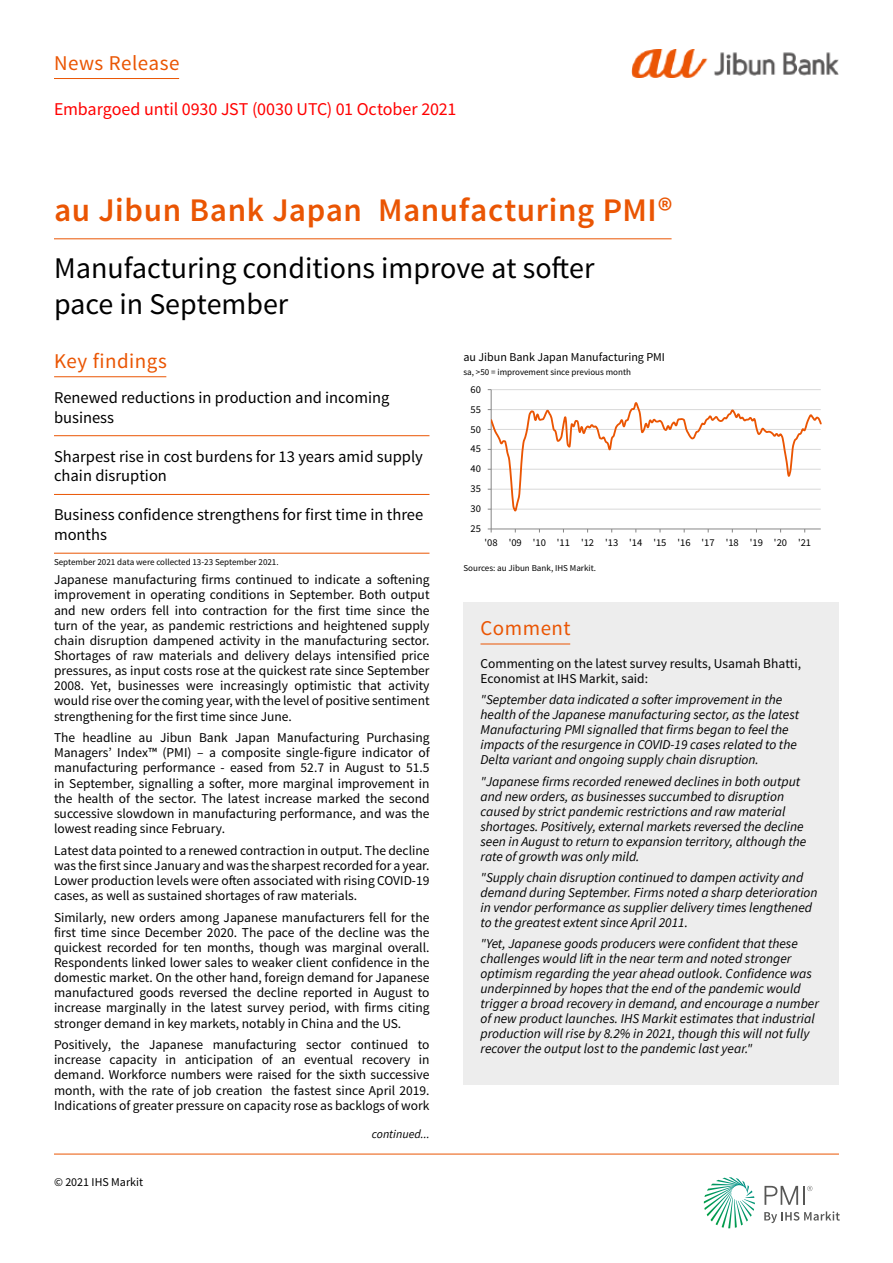
<style>
.page{position:relative;width:893px;height:1263px;background:#fff}
.page>*{position:absolute;margin:0;border:0;box-sizing:border-box;transform-origin:0 0}
.t1{font:600 33px "Source Sans Pro";letter-spacing:.02em;color:#ea5503}
.t2{font:30px/36px "Source Sans Pro";color:#000}
.t3{font:21px "Source Sans Pro";letter-spacing:.025em;color:#ea5503}
.t4{font:18px "Source Sans Pro";letter-spacing:-.01em;color:#f00}
.t5{font:16.5px/19.8px "Source Sans Pro";color:#000}
.t6{font:13.5px/15.1px "Source Sans Pro";color:#000;text-align:justify}
.t7{font:italic 13.5px/15px "Source Sans Pro";color:#000}
.t8{font:12px "Source Sans Pro";color:#000}
.t9{font:italic 12px "Source Sans Pro";color:#000}
.t10{font:10.35px "Source Sans Pro";letter-spacing:-.005em;color:#000}
.t11{font:9px "Source Sans Pro";color:#000}
</style>
<div class="page">
<svg style="left:704px;top:1177px;width:51px;height:51px"></svg>
<svg style="left:764px;top:1211px;width:76px;height:12px"></svg>
<svg style="left:764px;top:1186px;width:48px;height:19px"></svg>
<hr style="left:54px;top:1154px;width:785px;height:1px;background:#ea5503">
<hr style="left:491px;top:389px;width:330px;height:1px;background:#d9d9d9">
<hr style="left:491px;top:390px;width:1px;height:139px;background:#868686">
<hr style="left:491px;top:529px;width:330px;height:1px;background:#868686">
<svg style="left:488px;top:400px;width:333px;height:111px"></svg>
<hr style="left:54px;top:376px;width:112px;height:1px;background:#ea5503">
<hr style="left:54px;top:78px;width:125px;height:1px;background:#ea5503">
<hr style="left:54px;top:238px;width:618px;height:1px;background:#ea5503">
<hr style="left:54px;top:435px;width:375px;height:1px;background:#ea5503">
<hr style="left:54px;top:494px;width:375px;height:1px;background:#ea5503">
<hr style="left:54px;top:553px;width:375px;height:1px;background:#ea5503">
<div style="left:463px;top:602px;width:376px;height:56px;background:#ededed"></div>
<hr style="left:480px;top:644px;width:90px;height:1px;background:#ea5503">
<div style="left:463px;top:658px;width:376px;height:426px;background:#ededed"></div>
<img style="left:631px;top:50px;width:208px;height:27px">
<h3 class="t3" style="left:54px;top:50px;width:127px">News Release</h3>
<h3 class="t4" style="left:54px;top:98px;width:404px">Embargoed until 0930 JST (0030 UTC) 01 October 2021</h3>
<h1 class="t1" style="left:54px;top:190px;width:620px">au Jibun Bank Japan Manufacturing PMI®</h1>
<h2 class="t2" style="left:54px;top:250px;width:542px">Manufacturing conditions improve at softer pace in September</h2>
<h3 class="t3" style="left:54px;top:348px;width:114px">Key findings</h3>
<p class="t8" style="left:463px;top:350px;width:203px">au Jibun Bank Japan Manufacturing PMI</p>
<p class="t11" style="left:463px;top:366px;width:169px">sa, &gt;50 = improvement since previous month</p>
<p class="t5" style="left:54px;top:388px;width:337px">Renewed reductions in production and incoming business</p>
<p class="t5" style="left:54px;top:446px;width:370px">Sharpest rise in cost burdens for 13 years amid supply chain disruption</p>
<p class="t5" style="left:54px;top:505px;width:371px">Business confidence strengthens for first time in three months</p>
<p class="t11" style="left:54px;top:556px;width:226px">September 2021 data were collected 13-23 September 2021.</p>
<p class="t6" style="left:54px;top:572px;width:377px">Japanese manufacturing firms continued to indicate a softening improvement in operating conditions in September. Both output and new orders fell into contraction for the first time since the turn of the year, as pandemic restrictions and heightened supply chain disruption dampened activity in the manufacturing sector.<br>Shortages of raw materials and delivery delays intensified price pressures, as input costs rose at the quickest rate since September 2008. Yet, businesses were increasingly optimistic that activity would rise over the coming year, with the level of positive sentiment strengthening for the first time since June.</p>
<p class="t6" style="left:54px;top:730px;width:377px">The headline au Jibun Bank Japan Manufacturing Purchasing Managers’ Index™ (PMI) – a composite single-figure indicator of manufacturing performance - eased from 52.7 in August to 51.5 in September, signalling a softer, more marginal improvement in the health of the sector. The latest increase marked the second successive slowdown in manufacturing performance, and was the lowest reading since February.</p>
<p class="t6" style="left:54px;top:843px;width:377px">Latest data pointed to a renewed contraction in output. The decline was the first since January and was the sharpest recorded for a year.<br>Lower production levels were often associated with rising COVID-19 cases, as well as sustained shortages of raw materials.</p>
<p class="t6" style="left:54px;top:910px;width:377px">Similarly, new orders among Japanese manufacturers fell for the first time since December 2020. The pace of the decline was the quickest recorded for ten months, though was marginal overall.<br>Respondents linked lower sales to weaker client confidence in the domestic market. On the other hand, foreign demand for Japanese manufactured goods reversed the decline reported in August to increase marginally in the latest survey period, with firms citing stronger demand in key markets, notably in China and the US.</p>
<p class="t6" style="left:54px;top:1037px;width:377px">Positively, the Japanese manufacturing sector continued to increase capacity in anticipation of an eventual recovery in demand. Workforce numbers were raised for the sixth successive month, with the rate of job creation the fastest since April 2019.<br>Indications of greater pressure on capacity rose as backlogs of work</p>
<p class="t8" style="left:54px;top:1175px;width:91px">© 2021 IHS Markit</p>
<p class="t9" style="left:372px;top:1126px;width:59px">continued...</p>
<p class="t10" style="left:470px;top:383px;width:12px">60</p>
<p class="t10" style="left:470px;top:403px;width:12px">55</p>
<p class="t10" style="left:470px;top:423px;width:12px">50</p>
<p class="t10" style="left:470px;top:443px;width:12px">45</p>
<p class="t10" style="left:470px;top:462px;width:12px">40</p>
<p class="t10" style="left:470px;top:482px;width:12px">35</p>
<p class="t10" style="left:470px;top:502px;width:12px">30</p>
<p class="t10" style="left:470px;top:522px;width:12px">25</p>
<p class="t10" style="left:485px;top:536px;width:328px">'08 '09 '10 '11 '12 '13 '14 '15 '16 '17 '18 '19 '20 '21</p>
<p class="t11" style="left:463px;top:562px;width:134px">Sources: au Jibun Bank, IHS Markit.</p>
<h3 class="t3" style="left:480px;top:615px;width:92px">Comment</h3>
<p class="t6" style="left:480px;top:656px;width:322px">Commenting on the latest survey results, Usamah Bhatti,<br>Economist at IHS Markit, said:</p>
<p class="t7" style="left:480px;top:692px;width:320px">"September data indicated a softer improvement in the health of the Japanese manufacturing sector, as the latest Manufacturing PMI signalled that firms began to feel the impacts of the resurgence in COVID-19 cases related to the Delta variant and ongoing supply chain disruption.</p>
<p class="t7" style="left:480px;top:774px;width:327px">"Japanese firms recorded renewed declines in both output and new orders, as businesses succumbed to disruption caused by strict pandemic restrictions and raw material shortages. Positively, external markets reversed the decline seen in August to return to expansion territory, although the rate of growth was only mild.</p>
<p class="t7" style="left:480px;top:870px;width:339px">"Supply chain disruption continued to dampen activity and demand during September. Firms noted a sharp deterioration in vendor performance as supplier delivery times lengthened to the greatest extent since April 2011.</p>
<p class="t7" style="left:480px;top:936px;width:340px">"Yet, Japanese goods producers were confident that these challenges would lift in the near term and noted stronger optimism regarding the year ahead outlook. Confidence was underpinned by hopes that the end of the pandemic would trigger a broad recovery in demand, and encourage a number of new product launches. IHS Markit estimates that industrial production will rise by 8.2% in 2021, though this will not fully recover the output lost to the pandemic last year."</p>
</div>
